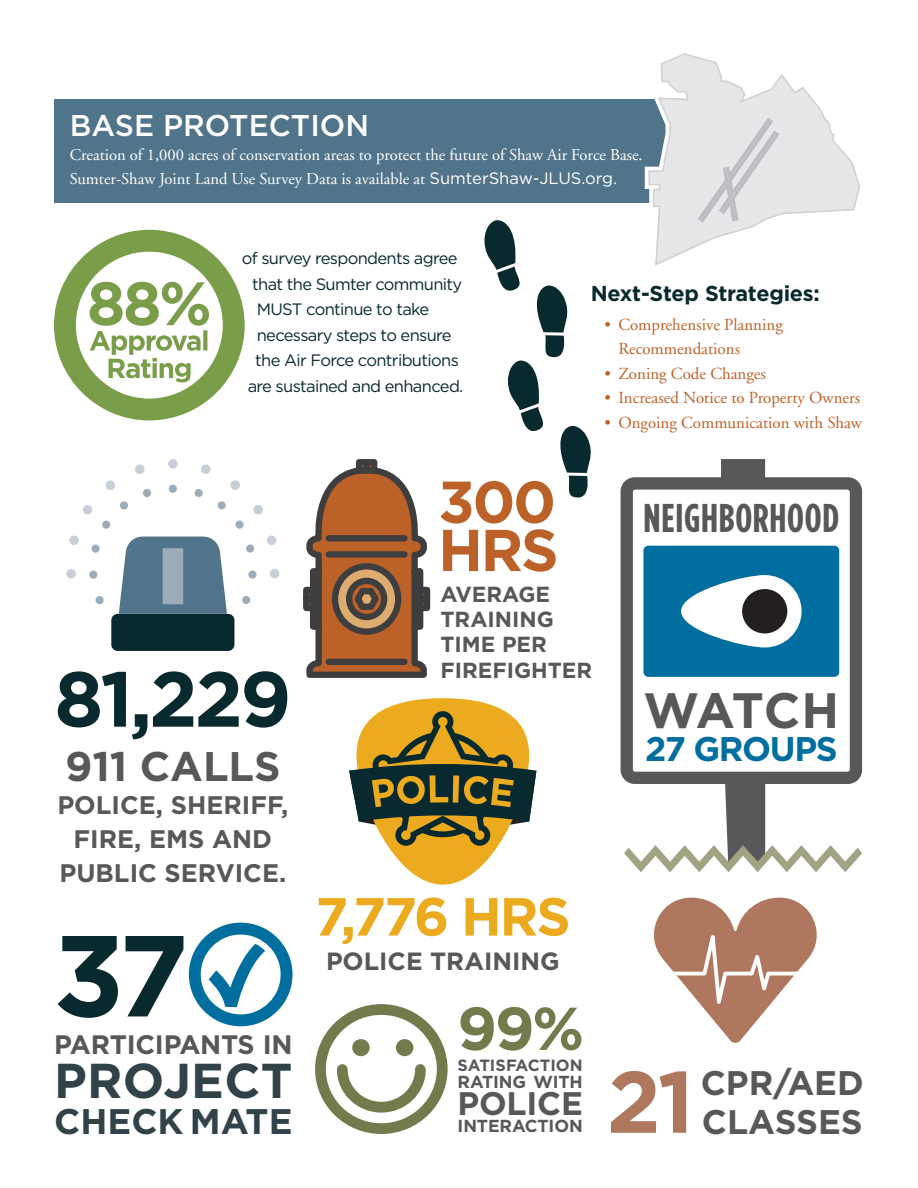
<style>
.page{position:relative;width:918px;height:1188px;background:#fff}
.page>*{position:absolute;margin:0;border:0;box-sizing:border-box;transform-origin:0 0}
.t1{font:700 114.9px "Gotham HTF";color:#08292e}
.t2{font:700 87px "Gotham HTF";color:#af775d}
.t3{font:700 77.85px "Gotham HTF";color:#08292e}
.t4{font:700 60.45px "Gotham HTF";color:#757a4c}
.t5{font:700 58.95px/48.2px "Gotham HTF";letter-spacing:-.04em;color:#bc6128}
.t6{font:700 53.55px "Gotham HTF";letter-spacing:-.04em;color:#ecaa1f}
.t7{font:700 49.65px "Gotham HTF";letter-spacing:-.035em;color:#57585a}
.t8{font:700 48.9px "Gotham HTF";letter-spacing:.005em;color:#314348}
.t9{font:700 41.4px "Gotham HTF";color:#57585a}
.t10{font:700 condensed 40.2px "Gotham HTF";letter-spacing:.02em;color:#57585a}
.t11{font:700 35.55px "Gotham HTF";color:#314348}
.t12{font:700 34.2px "Gotham HTF";letter-spacing:-.04em;color:#006e9f}
.t13{font:700 34.05px/39px "Gotham HTF";color:#57585a}
.t14{font:700 32.55px "Gotham HTF";letter-spacing:-.01em;color:#57585a}
.t15{font:500 30px "Gotham HTF";color:#fff}
.t16{font:700 26.7px "Gotham HTF";letter-spacing:-.01em;color:#57585a}
.t17{font:700 25.35px/33.9px "Gotham HTF";color:#57585a;text-align:center}
.t18{font:700 24.9px "Gotham HTF";color:#57585a}
.t19{font:700 21.75px/25.5px "Gotham HTF";color:#57585a}
.t20{font:700 21.6px "Gotham HTF";letter-spacing:-.01em;color:#08292e}
.t21{font:700 17.4px "Gotham HTF";letter-spacing:-.01em;color:#57585a}
.t22{font:16.8px/24.6px "Adobe Garamond LT";color:#bc6128}
.t23{font:16.5px/24px "Adobe Garamond LT";color:#fff}
.t24{font:16.5px "Gotham HTF";letter-spacing:-.04em;color:#08292e}
.t25{font:700 16.35px "Gotham HTF";letter-spacing:.005em;color:#57585a}
.s1{font-family:"Gotham HTF"}
</style>
<div class="page">
<div style="left:111px;top:614px;width:123px;height:37px;background:#08292e;border-radius:6px"></div>
<svg style="left:66px;top:459px;width:214px;height:155px"></svg>
<svg style="left:654px;top:898px;width:163px;height:145px"></svg>
<svg style="left:303px;top:459px;width:128px;height:219px"></svg>
<svg style="left:189px;top:923px;width:104px;height:103px"></svg>
<svg style="left:624px;top:459px;width:238px;height:413px"></svg>
<div style="left:742px;top:589px;width:45px;height:44px;background:#231f20;border-radius:50%"></div>
<div style="left:621px;top:477px;width:241px;height:307px;border:12px solid #57585a;border-radius:8px"></div>
<div style="left:315px;top:1004px;width:133px;height:130px;border:11px solid #757a4c;border-radius:50%"></div>
<div style="left:352px;top:1039px;width:18px;height:17px;background:#757a4c;border-radius:50%"></div>
<div style="left:396px;top:1039px;width:17px;height:17px;background:#757a4c;border-radius:50%"></div>
<svg style="left:332px;top:1064px;width:99px;height:54px"></svg>
<div style="left:54px;top:99px;width:710px;height:103px;background:#50748a"></div>
<svg style="left:647px;top:53px;width:213px;height:213px"></svg>
<svg style="left:54px;top:230px;width:191px;height:190px"></svg>
<svg style="left:484px;top:220px;width:107px;height:278px"></svg>
<svg style="left:349px;top:698px;width:187px;height:187px"></svg>
<h3 class="t15" style="left:70px;top:108px;width:301px">BASE PROTECTION</h3>
<p class="t23" style="left:70px;top:142px;width:574px">Creation of 1,000 acres of conservation areas to protect the future of Shaw Air Force Base.<br>Sumter-Shaw Joint Land Use Survey Data is available at <span class="s1">SumterShaw-JLUS.org</span>.</p>
<p class="t24" style="left:242px;top:249px;width:217px">of survey respondents agree</p>
<p class="t24" style="left:252px;top:275px;width:212px">that the Sumter community</p>
<p class="t24" style="left:257px;top:300px;width:174px">MUST continue to take</p>
<p class="t24" style="left:257px;top:326px;width:197px">necessary steps to ensure</p>
<p class="t24" style="left:255px;top:351px;width:205px">the Air Force contributions</p>
<p class="t24" style="left:248px;top:377px;width:217px">are sustained and enhanced.</p>
<h3 class="t20" style="left:591px;top:281px;width:231px">Next-Step Strategies:</h3>
<p class="t22" style="left:618px;top:312px;width:166px;text-indent:-14px">• Comprehensive Planning<br>Recommendations</p>
<p class="t22" style="left:605px;top:361px;width:163px">• Zoning Code Changes</p>
<p class="t22" style="left:605px;top:385px;width:257px">• Increased Notice to Property Owners</p>
<p class="t22" style="left:605px;top:410px;width:259px">• Ongoing Communication with Shaw</p>
<h3 class="t3" style="left:54px;top:654px;width:239px">81,229</h3>
<h3 class="t9" style="left:65px;top:742px;width:217px">911 CALLS</h3>
<h3 class="t17" style="left:57px;top:788px;width:233px">POLICE, SHERIFF,<br>FIRE, EMS AND<br>PUBLIC SERVICE.</h3>
<h1 class="t1" style="left:53px;top:909px;width:137px">37</h1>
<h3 class="t16" style="left:54px;top:1029px;width:240px">PARTICIPANTS IN</h3>
<h3 class="t8" style="left:54px;top:1053px;width:240px">PROJECT</h3>
<h3 class="t11" style="left:54px;top:1101px;width:240px">CHECK MATE</h3>
<h3 class="t5" style="left:438px;top:476px;width:122px">300<br>HRS</h3>
<h3 class="t19" style="left:441px;top:581px;width:153px">AVERAGE<br>TRAINING<br>TIME PER<br>FIREFIGHTER</h3>
<h3 class="t10" style="left:644px;top:495px;width:197px">NEIGHBORHOOD</h3>
<h3 class="t7" style="left:644px;top:681px;width:197px">WATCH</h3>
<h3 class="t12" style="left:645px;top:729px;width:194px">27 GROUPS</h3>
<h3 class="t6" style="left:315px;top:886px;width:257px">7,776 HRS</h3>
<h3 class="t18" style="left:326px;top:946px;width:235px">POLICE TRAINING</h3>
<h3 class="t4" style="left:457px;top:994px;width:129px">99%</h3>
<p class="t25" style="left:458px;top:1056px;width:127px">SATISFACTION</p>
<p class="t21" style="left:458px;top:1072px;width:127px">RATING WITH</p>
<h3 class="t14" style="left:458px;top:1085px;width:127px">POLICE</h3>
<p class="t21" style="left:458px;top:1116px;width:127px">INTERACTION</p>
<h2 class="t2" style="left:607px;top:1052px;width:89px">21</h2>
<h3 class="t13" style="left:701px;top:1063px;width:165px">CPR/AED<br>CLASSES</h3>
</div>
